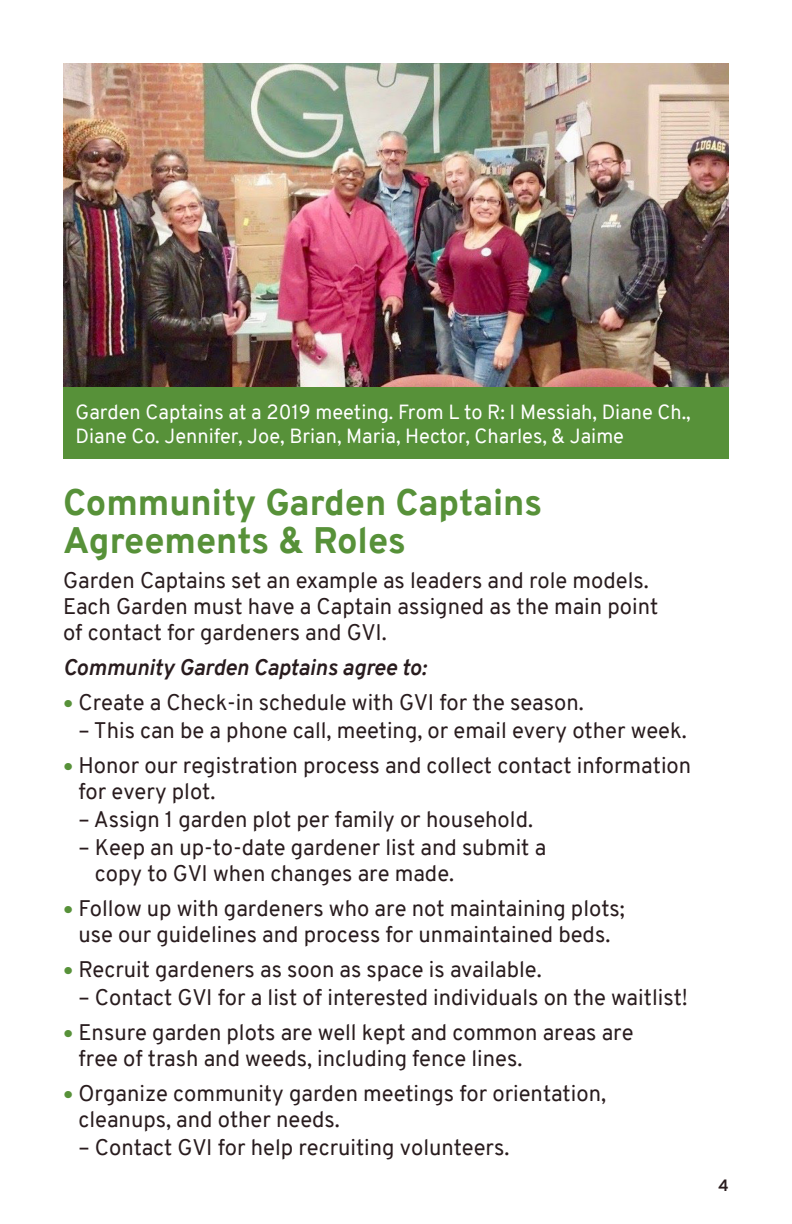
<style>
.page{position:relative;width:792px;height:1224px;background:#fff}
.page>*{position:absolute;margin:0;border:0;box-sizing:border-box;transform-origin:0 0}
.t1{font:800 36px/38px "Overpass";color:#579139}
.t2{font:22px/26px "Overpass";color:#291c1e}
.t3{font:italic 700 22px "Overpass";color:#291c1e}
.t4{font:20px/24px "Overpass";color:#fff}
.t5{font:700 16px "Overpass";color:#291c1e}
.s1{font-weight:900;font-size:24px;color:#579139}
</style>
<div class="page">
<img style="left:63px;top:63px;width:666px;height:324px">
<div style="left:63px;top:387px;width:666px;height:72px;background:#579139"></div>
<p class="t4" style="left:76px;top:400px;width:617px">Garden Captains at a 2019 meeting. From L to R: I Messiah, Diane Ch.,<br>Diane Co. Jennifer, Joe, Brian, Maria, Hector, Charles, &amp; Jaime</p>
<h1 class="t1" style="left:63px;top:484px;width:481px">Community Garden Captains<br>Agreements &amp; Roles</h1>
<p class="t2" style="left:63px;top:568px;width:597px">Garden Captains set an example as leaders and role models.<br>Each Garden must have a Captain assigned as the main point of contact for gardeners and GVI.</p>
<p class="t3" style="left:63px;top:652px;width:365px">Community Garden Captains agree to:</p>
<p class="t2" style="left:63px;top:690px;width:522px"><span class="s1">•</span> Create a Check-in schedule with GVI for the season.</p>
<p class="t2" style="left:78px;top:718px;width:610px">– This can be a phone call, meeting, or email every other week.</p>
<p class="t2" style="left:78px;top:753px;width:614px;text-indent:-15px"><span class="s1">•</span> Honor our registration process and collect contact information for every plot.</p>
<p class="t2" style="left:78px;top:807px;width:456px">– Assign 1 garden plot per family or household.</p>
<p class="t2" style="left:95px;top:835px;width:453px;text-indent:-16px">– Keep an up-to-date gardener list and submit a copy to GVI when changes are made.</p>
<p class="t2" style="left:63px;top:896px;width:563px;text-align:center"><span class="s1">•</span> Follow up with gardeners who are not maintaining plots; use our guidelines and process for unmaintained beds.</p>
<p class="t2" style="left:63px;top:957px;width:480px"><span class="s1">•</span> Recruit gardeners as soon as space is available.</p>
<p class="t2" style="left:78px;top:985px;width:611px">– Contact GVI for a list of interested individuals on the waitlist!</p>
<p class="t2" style="left:78px;top:1020px;width:557px;text-indent:-15px"><span class="s1">•</span> Ensure garden plots are well kept and common areas are free of trash and weeds, including fence lines.</p>
<p class="t2" style="left:78px;top:1081px;width:529px;text-indent:-15px"><span class="s1">•</span> Organize community garden meetings for orientation, cleanups, and other needs.</p>
<p class="t2" style="left:78px;top:1135px;width:432px">– Contact GVI for help recruiting volunteers.</p>
<p class="t5" style="left:719px;top:1174px;width:12px">4</p>
</div>
